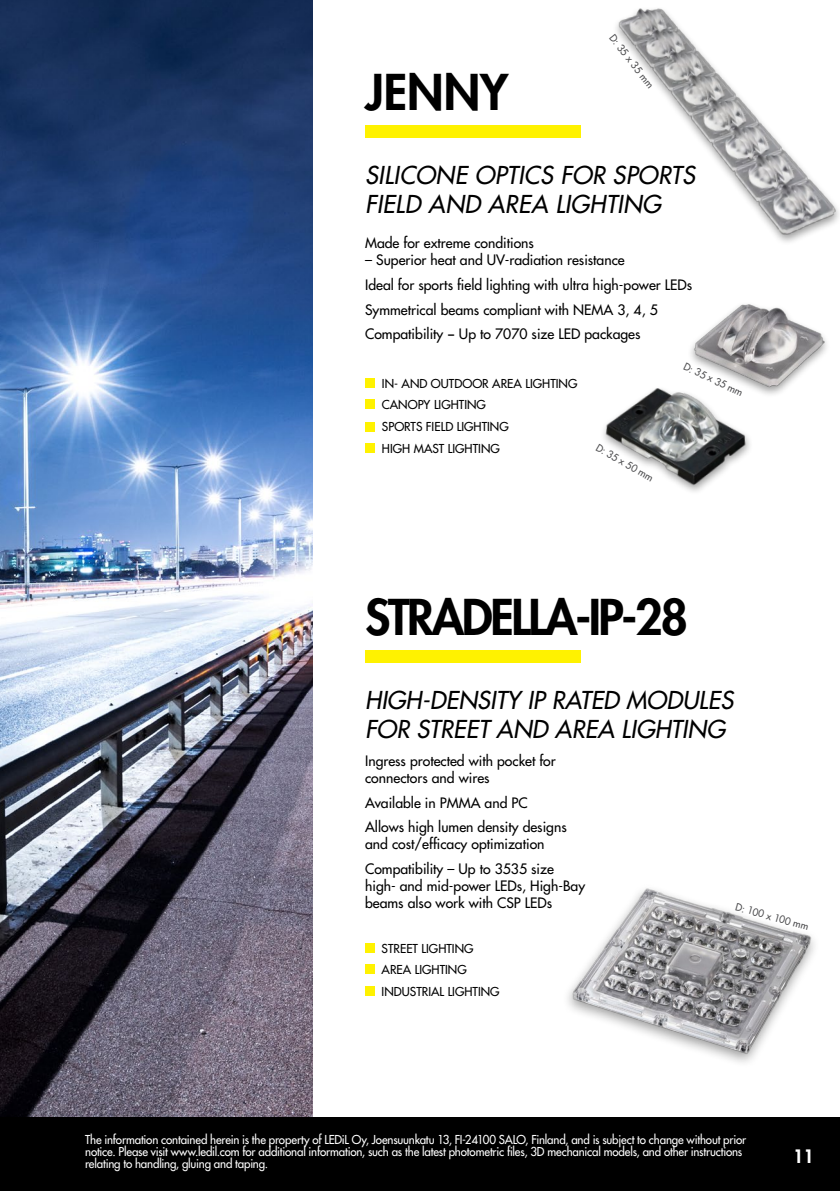
<style>
.page{position:relative;width:840px;height:1191px;background:#fff}
.page>*{position:absolute;margin:0;border:0;box-sizing:border-box;transform-origin:0 0}
.t1{font:800 48px "Futura Std";letter-spacing:-.05em;color:#000}
.t2{font:italic 500 24px/28.8px "Futura Std";color:#000}
.t3{font:800 18px "Futura Std";color:#fff}
.t4{font:500 14px/24.6px "Futura Std";color:#000}
.t5{font:500 12px/12px "Futura Std";letter-spacing:-.015em;color:#fff;scale:.96 1}
.t6{font:500 12px/21.6px "Futura Std";color:#000}
.t7{font:500 10px "Futura Std";color:#4d4d4f}
.s1{font-family:"DIN"}
</style>
<div class="page">
<img style="left:0;top:0;width:1px;height:1117px">
<img style="left:1px;top:0;width:311px;height:1117px">
<div style="left:365px;top:650px;width:215px;height:13px;background:#fff200"></div>
<div style="left:365px;top:942px;width:10px;height:10px;background:#fff200"></div>
<div style="left:365px;top:964px;width:10px;height:10px;background:#fff200"></div>
<div style="left:365px;top:986px;width:10px;height:10px;background:#fff200"></div>
<img style="left:568px;top:888px;width:247px;height:175px">
<div style="left:365px;top:126px;width:215px;height:12px;background:#fff200"></div>
<img style="left:603px;top:388px;width:147px;height:104px">
<div style="left:365px;top:378px;width:10px;height:10px;background:#fff200"></div>
<div style="left:365px;top:399px;width:10px;height:10px;background:#fff200"></div>
<div style="left:365px;top:422px;width:10px;height:10px;background:#fff200"></div>
<div style="left:365px;top:443px;width:10px;height:10px;background:#fff200"></div>
<img style="left:664px;top:304px;width:163px;height:107px">
<img style="left:616px;top:8px;width:223px;height:234px">
<div style="left:0;top:1117px;width:839px;height:74px;background:#000"></div>
<h1 class="t1" style="left:365px;top:62px;width:145px">JENNY</h1>
<p class="t7" style="left:616px;top:32px;width:66px;rotate:51deg">D: 35 x 35 mm</p>
<h2 class="t2" style="left:365px;top:162px;width:331px">SILICONE OPTICS FOR SPORTS<br>FIELD AND AREA LIGHTING</h2>
<p class="t4" style="left:365px;top:231px;width:170px">Made for extreme conditions</p>
<p class="t4" style="left:365px;top:248px;width:328px">– Superior heat and UV-radiation resistance<br>Ideal for sports field lighting with ultra high-power LEDs Symmetrical beams compliant with NEMA 3, 4, 5<br>Compatibility <span class="s1">–</span> Up to 7070 size LED packages</p>
<p class="t6" style="left:382px;top:373px;width:197px">IN- AND OUTDOOR AREA LIGHTING<br>CANOPY LIGHTING<br>SPORTS FIELD LIGHTING<br>HIGH MAST LIGHTING</p>
<p class="t7" style="left:599px;top:441px;width:66px;rotate:30deg">D: 35 x 50 mm</p>
<p class="t7" style="left:686px;top:360px;width:66px;rotate:25deg">D: 35 x 35 mm</p>
<h1 class="t1" style="left:365px;top:586px;width:324px">STRADELLA-IP-28</h1>
<h2 class="t2" style="left:365px;top:686px;width:369px">HIGH-DENSITY IP RATED MODULES<br>FOR STREET AND AREA LIGHTING</h2>
<p class="t4" style="left:365px;top:752px;width:192px;line-height:16.8px">Ingress protected with pocket for connectors and wires</p>
<p class="t4" style="left:365px;top:790px;width:203px">Available in PMMA and PC<br>Allows high lumen density designs</p>
<p class="t4" style="left:365px;top:832px;width:190px">and cost/efficacy optimization<br>Compatibility – Up to 3535 size</p>
<p class="t4" style="left:365px;top:877px;width:221px;line-height:16.8px">high- and mid-power LEDs, High-Bay beams also work with CSP LEDs</p>
<p class="t6" style="left:381px;top:937px;width:119px">STREET LIGHTING<br>AREA LIGHTING<br>INDUSTRIAL LIGHTING</p>
<p class="t7" style="left:737px;top:900px;width:77px;rotate:16deg">D: 100 x 100 mm</p>
<p class="t5" style="left:85px;top:1133px;width:689px">The information contained herein is the property of LEDiL Oy, Joensuunkatu 13, FI-24100 SALO, Finland, and is subject to change without prior notice. Please visit www.ledil.com for additional information, such as the latest photometric files, 3D mechanical models, and other instructions relating to handling, gluing and taping.</p>
<p class="t3" style="left:792px;top:1145px;width:22px">11</p>
</div>
